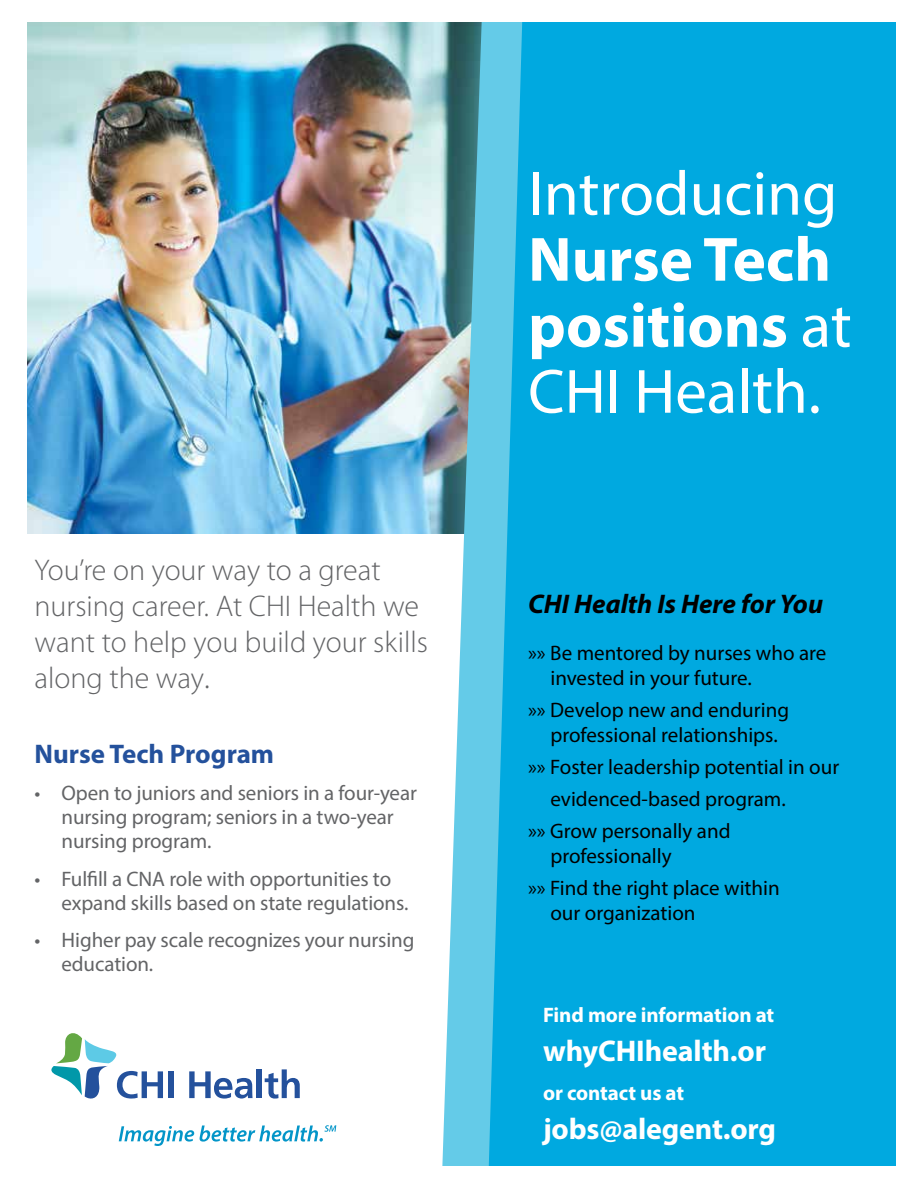
<style>
.page{position:relative;width:918px;height:1188px;background:#fff}
.page>*{position:absolute;margin:0;border:0;box-sizing:border-box;transform-origin:0 0}
.t1{font:700 63px/66px "Myriad Pro";color:#fff}
.t2{font:63px "Myriad Pro";color:#fff}
.t3{font:300 30px/36px "Myriad Pro";color:#636466}
.t4{font:700 30px "Myriad Pro";letter-spacing:-.005em;color:#fff}
.t5{font:italic 700 27px "Myriad Pro";color:#000}
.t6{font:700 27px "Myriad Pro";color:#24519c}
.t7{font:21px/25.2px "Myriad Pro";color:#000}
.t8{font:21px/24px "Myriad Pro";letter-spacing:-.005em;color:#636466}
.t9{font:700 21px "Myriad Pro";letter-spacing:-.005em;color:#fff}
.s1{font-size:33px}
.s2{font-weight:400}
</style>
<div class="page">
<img style="left:27px;top:22px;width:415px;height:512px">
<svg style="left:442px;top:22px;width:46px;height:1144px;background:#74bacc"></svg>
<div style="left:488px;top:22px;width:408px;height:1144px;background:#00a9e0"></div>
<svg style="left:51px;top:1033px;width:112px;height:66px"></svg>
<div style="left:169px;top:1071px;width:5px;height:27px;background:#24519c"></div>
<svg style="left:189px;top:1071px;width:64px;height:28px"></svg>
<div style="left:257px;top:1069px;width:5px;height:29px;background:#24519c"></div>
<svg style="left:265px;top:1069px;width:35px;height:30px"></svg>
<svg style="left:119px;top:1126px;width:75px;height:20px"></svg>
<svg style="left:200px;top:1125px;width:136px;height:17px"></svg>
<h2 class="t3" style="left:34px;top:553px;width:395px">You’re on your way to a great nursing career. At CHI Health we want to help you build your skills along the way<span class="s1">.</span></h2>
<p class="t6" style="left:34px;top:736px;width:241px">Nurse Tech Program</p>
<p class="t8" style="left:62px;top:781px;width:357px;text-indent:-27px">• Open to juniors and seniors in a four-year nursing program; seniors in a two-year nursing program.</p>
<p class="t8" style="left:62px;top:866px;width:349px;text-indent:-27px">• Fulfill a CNA role with opportunities to expand skills based on state regulations.</p>
<p class="t8" style="left:62px;top:928px;width:355px;text-indent:-27px">• Higher pay scale recognizes your nursing education.</p>
<h1 class="t2" style="left:528px;top:155px;width:311px">Introducing</h1>
<h1 class="t1" style="left:528px;top:224px;width:325px">Nurse Tech positions <span class="s2">at<br>CHI Health.</span></h1>
<p class="t5" style="left:528px;top:586px;width:296px">CHI Health Is Here for You</p>
<p class="t7" style="left:550px;top:640px;width:277px;text-indent:-22px">»» Be mentored by nurses who are invested in your future.</p>
<p class="t7" style="left:528px;top:697px;width:262px;text-align:center">»» Develop new and enduring professional relationships.</p>
<p class="t7" style="left:528px;top:754px;width:313px">»» Foster leadership potential in our</p>
<p class="t7" style="left:550px;top:786px;width:237px">evidenced-based program.</p>
<p class="t7" style="left:528px;top:818px;width:204px">»» Grow personally and</p>
<p class="t7" style="left:528px;top:840px;width:253px;line-height:32px;text-indent:22px">professionally<br>»» Find the right place within</p>
<p class="t7" style="left:550px;top:900px;width:147px">our organization</p>
<p class="t9" style="left:543px;top:1001px;width:233px">Find more information at</p>
<h2 class="t4" style="left:543px;top:1031px;width:225px">whyCHIhealth.or</h2>
<p class="t9" style="left:543px;top:1079px;width:143px">or contact us at</p>
<h2 class="t4" style="left:543px;top:1109px;width:235px">jobs@alegent.org</h2>
</div>
